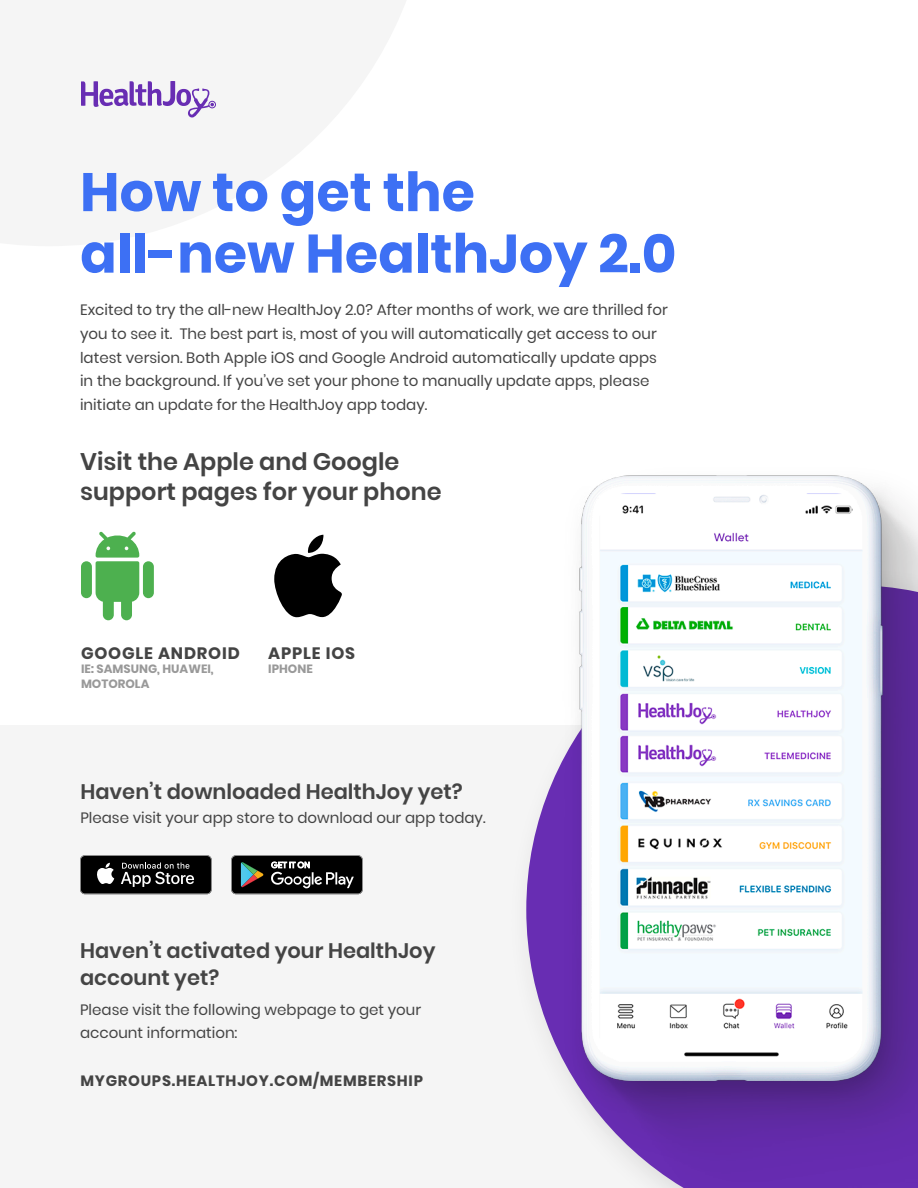
<style>
.page{position:relative;width:918px;height:1188px;background:#fff}
.page>*{position:absolute;margin:0;border:0;box-sizing:border-box;transform-origin:0 0}
.t1{font:700 54px "Poppins";color:#3d70f4}
.t2{font:600 24px/30px "Poppins";color:#444}
.t3{font:600 21px/27px "Poppins";color:#444}
.t4{font:700 16.5px "Poppins";letter-spacing:.05em;color:#444}
.t5{font:15px/23.5px "Poppins";color:#444}
.t6{font:700 15px "Poppins";letter-spacing:.05em;color:#444}
.t7{font:700 12px "Poppins";color:#999}
</style>
<div class="page">
<div style="left:0;top:726px;width:918px;height:462px;background:#f5f5f5"></div>
<div style="left:506px;top:565px;width:412px;height:623px;background:#f5f5f5"></div>
<svg style="left:81px;top:81px;width:135px;height:37px"></svg>
<img style="left:530px;top:475px;width:388px;height:713px">
<svg style="left:231px;top:855px;width:132px;height:39px;background:#2c2e2d"></svg>
<svg style="left:80px;top:855px;width:132px;height:39px;background:#2a2a2a"></svg>
<div style="left:81px;top:561px;width:11px;height:37px;background:#4db04f;border-radius:5px"></div>
<div style="left:143px;top:561px;width:11px;height:37px;background:#4db04f;border-radius:5px"></div>
<svg style="left:96px;top:532px;width:43px;height:88px"></svg>
<svg style="left:274px;top:535px;width:68px;height:82px"></svg>
<p class="t1" style="left:80px;top:161px;width:396px">How to get the</p>
<p class="t1" style="left:80px;top:222px;width:598px">all-new HealthJoy 2.0</p>
<p class="t5" style="left:80px;top:298px;width:589px">Excited to try the all-new HealthJoy 2.0? After months of work, we are thrilled for you to see it. The best part is, most of you will automatically get access to our latest version. Both Apple iOS and Google Android automatically update apps in the background. If you’ve set your phone to manually update apps, please initiate an update for the HealthJoy app today.</p>
<p class="t2" style="left:80px;top:447px;width:363px">Visit the Apple and Google support pages for your phone</p>
<p class="t4" style="left:81px;top:644px;width:160px">GOOGLE ANDROID</p>
<p class="t7" style="left:81px;top:662px;width:134px">IE: SAMSUNG, HUAWEI,</p>
<p class="t7" style="left:81px;top:677px;width:70px">MOTOROLA</p>
<p class="t4" style="left:268px;top:644px;width:88px">APPLE IOS</p>
<p class="t7" style="left:268px;top:662px;width:46px">IPHONE</p>
<p class="t3" style="left:80px;top:778px;width:384px">Haven’t downloaded HealthJoy yet?</p>
<p class="t5" style="left:80px;top:806px;width:407px">Please visit your app store to download our app today.</p>
<p class="t3" style="left:80px;top:937px;width:357px">Haven’t activated your HealthJoy account yet?</p>
<p class="t5" style="left:80px;top:998px;width:343px">Please visit the following webpage to get your account information:</p>
<p class="t6" style="left:80px;top:1072px;width:344px">MYGROUPS.HEALTHJOY.COM/MEMBERSHIP</p>
</div>
